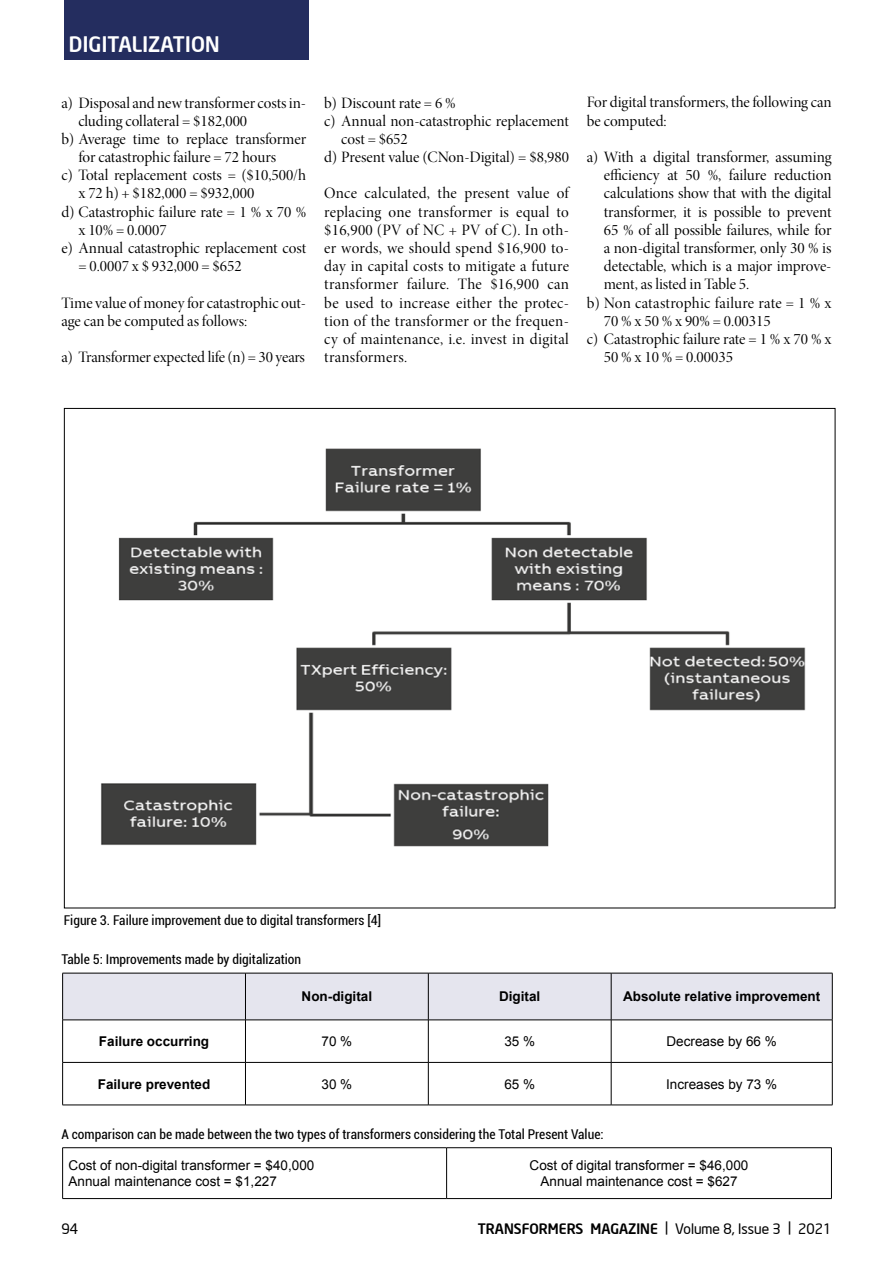
<style>
.page{position:relative;width:893px;height:1263px;background:#fff}
.page>*{position:absolute;margin:0;border:0;box-sizing:border-box;transform-origin:0 0}
.t1{font:500 21px "Neo Sans Intel";letter-spacing:.01em;color:#fff}
.t2{font:15.9px/18.1px "Minion Pro Disp";color:#000}
.t3{font:500 14.25px "Neo Sans Intel";color:#000}
.t4{font:14.25px "Neo Sans Intel";color:#000}
.t5{font:condensed 13.5px "Roboto";color:#000}
.t6{font:13.5px/16.5px "Arial";color:#000}
.t7{font:700 13.5px "Arial";color:#000}
.s1{font-weight:400}
</style>
<div class="page">
<img style="left:101px;top:448px;width:705px;height:399px">
<div style="left:63px;top:974px;width:769px;height:46px;background:#e5e5ee"></div>
<svg style="left:63px;top:1021px;width:769px;height:84px"></svg>
<hr style="left:62px;top:1020px;width:1px;height:42px;background:#000">
<hr style="left:245px;top:1020px;width:1px;height:42px;background:#000">
<hr style="left:428px;top:1020px;width:1px;height:42px;background:#000">
<hr style="left:611px;top:1020px;width:1px;height:42px;background:#000">
<hr style="left:62px;top:1062px;width:1px;height:43px;background:#000">
<hr style="left:245px;top:1062px;width:1px;height:43px;background:#000">
<hr style="left:428px;top:1062px;width:1px;height:43px;background:#000">
<hr style="left:611px;top:1062px;width:1px;height:43px;background:#000">
<hr style="left:62px;top:973px;width:183px;height:1px;background:#000">
<hr style="left:245px;top:973px;width:183px;height:1px;background:#000">
<hr style="left:428px;top:973px;width:183px;height:1px;background:#000">
<hr style="left:611px;top:973px;width:221px;height:1px;background:#000">
<hr style="left:62px;top:1020px;width:183px;height:1px;background:#000">
<hr style="left:245px;top:1020px;width:183px;height:1px;background:#000">
<hr style="left:428px;top:1020px;width:183px;height:1px;background:#000">
<hr style="left:611px;top:1020px;width:221px;height:1px;background:#000">
<hr style="left:62px;top:1062px;width:183px;height:1px;background:#000">
<hr style="left:245px;top:1062px;width:183px;height:1px;background:#000">
<hr style="left:428px;top:1062px;width:183px;height:1px;background:#000">
<hr style="left:611px;top:1062px;width:221px;height:1px;background:#000">
<hr style="left:62px;top:1105px;width:183px;height:1px;background:#000">
<hr style="left:245px;top:1105px;width:183px;height:1px;background:#000">
<hr style="left:428px;top:1105px;width:183px;height:1px;background:#000">
<hr style="left:611px;top:1105px;width:221px;height:1px;background:#000">
<hr style="left:62px;top:973px;width:1px;height:47px;background:#000">
<hr style="left:245px;top:973px;width:1px;height:47px;background:#000">
<hr style="left:428px;top:973px;width:1px;height:47px;background:#000">
<hr style="left:611px;top:973px;width:1px;height:47px;background:#000">
<hr style="left:832px;top:973px;width:1px;height:47px;background:#000">
<hr style="left:832px;top:1020px;width:1px;height:42px;background:#000">
<hr style="left:832px;top:1062px;width:1px;height:43px;background:#000">
<svg style="left:63px;top:1148px;width:768px;height:50px"></svg>
<hr style="left:62px;top:1148px;width:1px;height:50px;background:#000">
<hr style="left:446px;top:1148px;width:1px;height:50px;background:#000">
<hr style="left:831px;top:1148px;width:1px;height:50px;background:#000">
<hr style="left:62px;top:1147px;width:385px;height:1px;background:#000">
<hr style="left:447px;top:1147px;width:385px;height:1px;background:#000">
<hr style="left:62px;top:1198px;width:385px;height:1px;background:#000">
<hr style="left:447px;top:1198px;width:385px;height:1px;background:#000">
<div style="left:64px;top:0;width:244px;height:60px;background:#242d5f"></div>
<h1 class="t1" style="left:69px;top:31px;width:152px">DIGITALIZATION</h1>
<p class="t2" style="left:61px;top:94px;width:246px">a) Disposal and new transformer costs in-</p>
<p class="t2" style="left:78px;top:112px;width:170px">cluding collateral = $182,000</p>
<p class="t2" style="left:61px;top:130px;width:246px">b) Average time to replace transformer</p>
<p class="t2" style="left:78px;top:148px;width:199px">for catastrophic failure = 72 hours</p>
<p class="t2" style="left:61px;top:166px;width:246px">c) Total replacement costs = ($10,500/h</p>
<p class="t2" style="left:78px;top:185px;width:177px">x 72 h) + $182,000 = $932,000</p>
<p class="t2" style="left:61px;top:203px;width:246px">d) Catastrophic failure rate = 1 % x 70 %</p>
<p class="t2" style="left:78px;top:221px;width:90px">x 10% = 0.0007</p>
<p class="t2" style="left:61px;top:239px;width:246px">e) Annual catastrophic replacement cost</p>
<p class="t2" style="left:78px;top:257px;width:165px">= 0.0007 x $ 932,000 = $652</p>
<p class="t2" style="left:61px;top:294px;width:246px">Time value of money for catastrophic out&shy;age can be computed as follows:</p>
<p class="t2" style="left:61px;top:348px;width:245px">a) Transformer expected life (n) = 30 years</p>
<p class="t2" style="left:324px;top:94px;width:133px">b) Discount rate = 6 %</p>
<p class="t2" style="left:324px;top:112px;width:246px">c) Annual non-catastrophic replacement</p>
<p class="t2" style="left:341px;top:130px;width:68px">cost = $652</p>
<p class="t2" style="left:324px;top:148px;width:246px">d) Present value (CNon-Digital) = $8,980</p>
<p class="t2" style="left:324px;top:185px;width:246px;text-align:justify">Once calculated, the present value of replacing one transformer is equal to $16,900 (PV of NC + PV of C). In oth&shy;er words, we should spend $16,900 to&shy;day in capital costs to mitigate a future transformer failure. The $16,900 can be used to increase either the protec&shy;tion of the transformer or the frequen&shy;cy of maintenance, i.e. invest in digital transformers.</p>
<p class="t2" style="left:587px;top:94px;width:246px">For digital transformers, the following can be computed:</p>
<p class="t2" style="left:587px;top:148px;width:246px">a) With a digital transformer, assuming</p>
<p class="t2" style="left:604px;top:166px;width:229px">efficiency at 50 %, failure reduction</p>
<p class="t2" style="left:604px;top:185px;width:229px">calculations show that with the digital</p>
<p class="t2" style="left:604px;top:203px;width:229px">transformer, it is possible to prevent</p>
<p class="t2" style="left:604px;top:221px;width:229px">65 % of all possible failures, while for</p>
<p class="t2" style="left:604px;top:239px;width:229px">a non-digital transformer, only 30 % is</p>
<p class="t2" style="left:604px;top:257px;width:229px">detectable, which is a major improve-</p>
<p class="t2" style="left:604px;top:276px;width:147px">ment, as listed in Table 5.</p>
<p class="t2" style="left:587px;top:294px;width:246px">b) Non catastrophic failure rate = 1 % x</p>
<p class="t2" style="left:604px;top:312px;width:168px">70 % x 50 % x 90% = 0.00315</p>
<p class="t2" style="left:587px;top:330px;width:246px">c) Catastrophic failure rate = 1 % x 70 % x</p>
<p class="t2" style="left:604px;top:348px;width:131px">50 % x 10 % = 0.00035</p>
<p class="t5" style="left:64px;top:911px;width:319px">Figure 3. Failure improvement due to digital transformers [4]</p>
<p class="t5" style="left:61px;top:949px;width:241px">Table 5: Improvements made by digitalization</p>
<p class="t7" style="left:302px;top:988px;width:72px">Non-digital</p>
<p class="t7" style="left:499px;top:988px;width:43px">Digital</p>
<p class="t7" style="left:623px;top:988px;width:199px">Absolute relative improvement</p>
<p class="t7" style="left:99px;top:1032px;width:112px">Failure occurring</p>
<p class="t6" style="left:321px;top:1033px;width:32px">70 %</p>
<p class="t6" style="left:504px;top:1033px;width:32px">35 %</p>
<p class="t6" style="left:667px;top:1033px;width:112px">Decrease by 66 %</p>
<p class="t7" style="left:98px;top:1075px;width:114px">Failure prevented</p>
<p class="t6" style="left:321px;top:1076px;width:32px">30 %</p>
<p class="t6" style="left:504px;top:1076px;width:32px">65 %</p>
<p class="t6" style="left:666px;top:1076px;width:113px">Increases by 73 %</p>
<p class="t5" style="left:61px;top:1125px;width:544px">A comparison can be made between the two types of transformers considering the Total Present Value:</p>
<p class="t6" style="left:69px;top:1157px;width:247px">Cost of non-digital transformer = $40,000<br>Annual maintenance cost = $1,227</p>
<p class="t6" style="left:530px;top:1157px;width:220px;text-align:center">Cost of digital transformer = $46,000<br>Annual maintenance cost = $627</p>
<p class="t4" style="left:61px;top:1220px;width:18px">94</p>
<p class="t3" style="left:478px;top:1220px;width:355px">TRANSFORMERS MAGAZINE <span class="s1">| Volume 8, Issue 3 | 2021</span></p>
</div>
